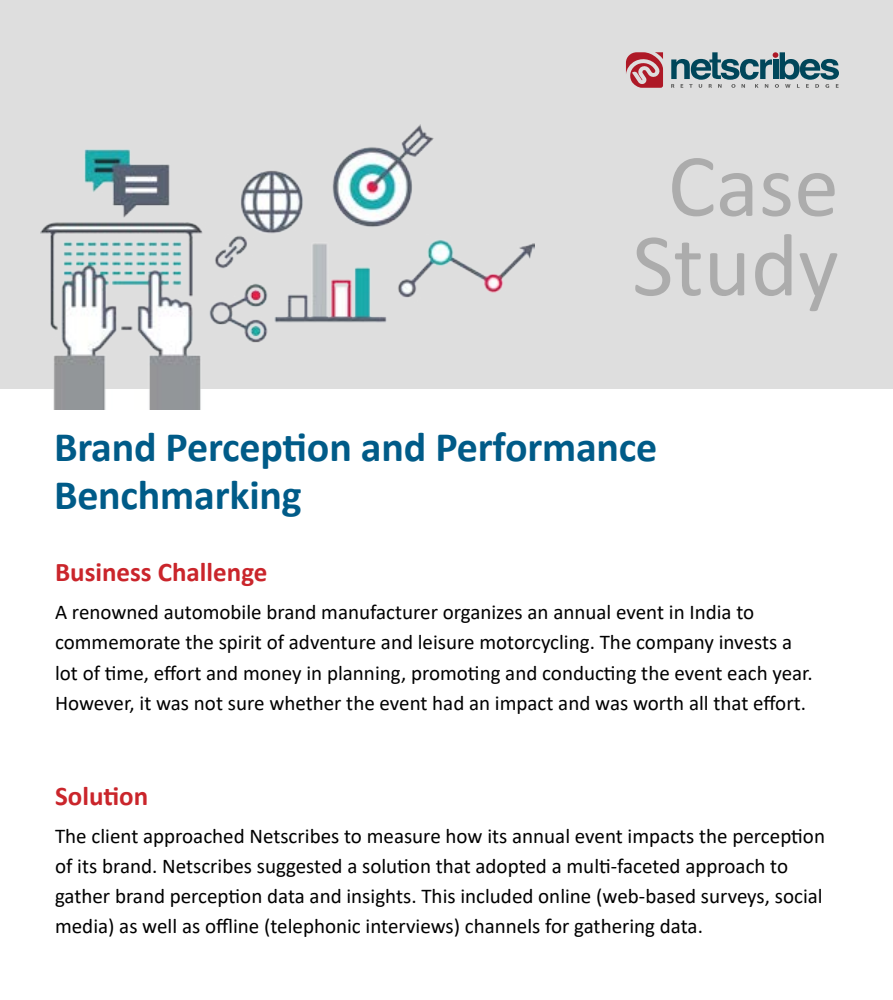
<style>
.page{position:relative;width:893px;height:1000px;background:#fff}
.page>*{position:absolute;margin:0;border:0;box-sizing:border-box;transform-origin:0 0}
.t1{font:90px/79.5px "Calibri";color:#acacac;text-align:center}
.t2{font:700 42px/48px "Calibri";letter-spacing:-.005em;color:#005b88}
.t3{font:700 27px "Calibri";color:#ca252b}
.t4{font:21px/30px "Calibri";color:#000}
</style>
<div class="page">
<div style="left:0;top:0;width:893px;height:388px;background:#dedede"></div>
<svg style="left:626px;top:52px;width:37px;height:36px"></svg>
<svg style="left:671px;top:52px;width:168px;height:36px"></svg>
<img style="left:40px;top:124px;width:494px;height:285px">
<h1 class="t1" style="left:632px;top:144px;width:208px">Case<br>Study</h1>
<h2 class="t2" style="left:54px;top:422px;width:605px">Brand Perception and Performance<br>Benchmarking</h2>
<p class="t3" style="left:55px;top:552px;width:214px">Business Challenge</p>
<p class="t4" style="left:55px;top:596px;width:759px">A renowned automobile brand manufacturer organizes an annual event in India to commemorate the spirit of adventure and leisure motorcycling. The company invests a lot of time, effort and money in planning, promoting and conducting the event each year.<br>However, it was not sure whether the event had an impact and was worth all that effort.</p>
<p class="t3" style="left:55px;top:776px;width:95px">Solution</p>
<p class="t4" style="left:55px;top:820px;width:771px">The client approached Netscribes to measure how its annual event impacts the perception of its brand. Netscribes suggested a solution that adopted a multi-faceted approach to gather brand perception data and insights. This included online (web-based surveys, social media) as well as offline (telephonic interviews) channels for gathering data.</p>
</div>
